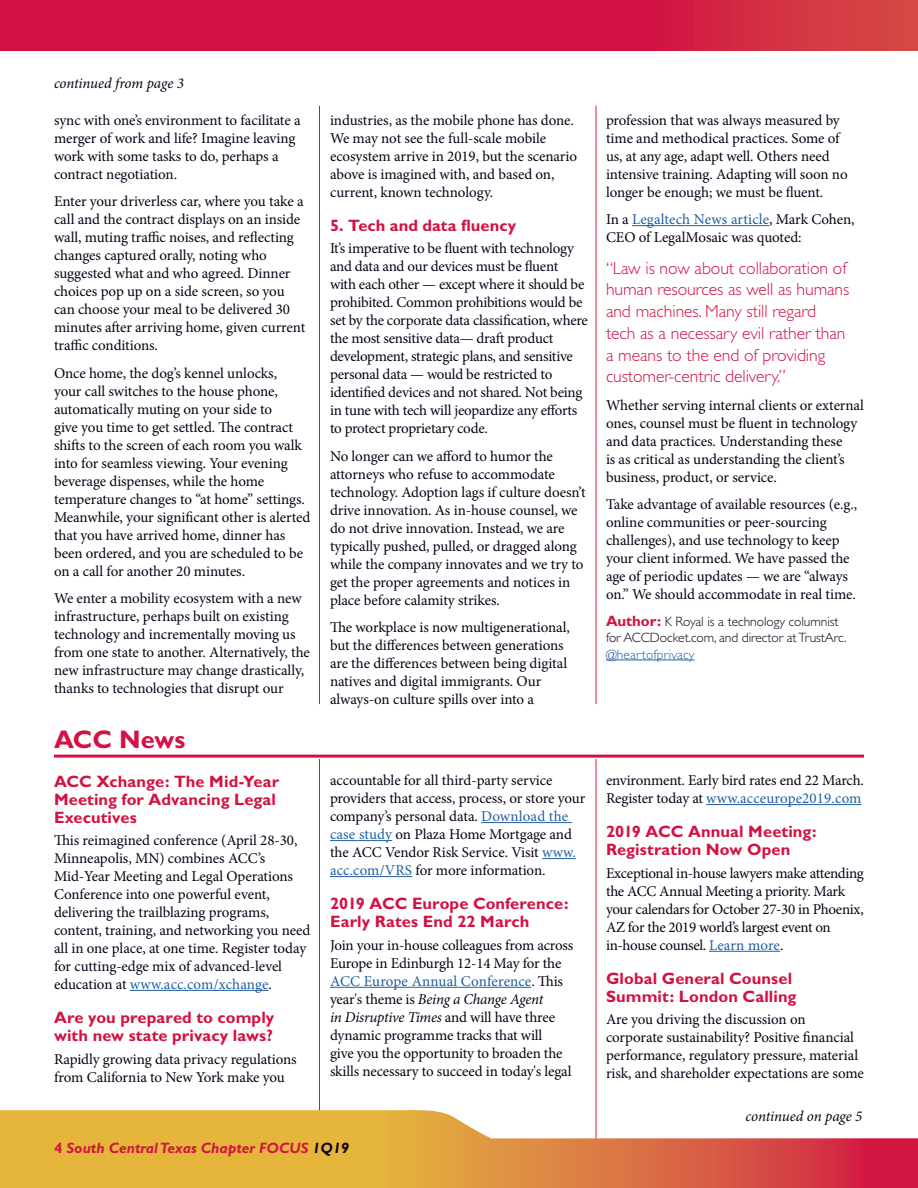
<style>
.page{position:relative;width:918px;height:1188px;background:#fff}
.page>*{position:absolute;margin:0;border:0;box-sizing:border-box;transform-origin:0 0}
.Headline_with_rule{font:700 25.5px "Gill Sans";color:#d21242}
.body_text{font:300 17.7px/21.8px "Gill Sans";letter-spacing:-.005em;color:#d21242}
.Subhead{font:700 16.5px/18px "Gill Sans";letter-spacing:.005em;color:#d21242}
.body_text-2{font:15px/18px "Minion Pro";letter-spacing:-.01em;color:#0d0116}
.t1{font:italic 700 15px "Gill Sans";color:#d21242}
.Continued_line{font:italic 15px "Minion Pro";letter-spacing:-.01em;color:#0d0116}
.body_type{font:300 13.5px/16.5px "Gill Sans";letter-spacing:-.005em;color:#0d0116}
.s1{color:#215e9f}
.s2{font-style:italic}
.s3{font-style:normal}
.s4{color:#0d0116}
.s5{font-weight:700;font-size:15px;color:#d21242}
</style>
<div class="page">
<svg style="left:0;top:0;width:918px;height:50px;background:#d21b42"></svg>
<svg style="left:0;top:1108px;width:918px;height:80px"></svg>
<hr style="left:54px;top:755px;width:810px;height:3px;background:#d21242">
<hr style="left:130px;top:990px;width:139px;height:1px;background:#215e9f">
<hr style="left:481px;top:822px;width:91px;height:1px;background:#215e9f">
<hr style="left:330px;top:840px;width:62px;height:1px;background:#215e9f">
<hr style="left:542px;top:858px;width:34px;height:1px;background:#215e9f">
<hr style="left:330px;top:876px;width:82px;height:1px;background:#215e9f">
<hr style="left:330px;top:987px;width:201px;height:1px;background:#215e9f">
<hr style="left:706px;top:804px;width:156px;height:1px;background:#215e9f">
<hr style="left:709px;top:951px;width:71px;height:1px;background:#215e9f">
<hr style="left:632px;top:225px;width:137px;height:1px;background:#215e9f">
<hr style="left:606px;top:660px;width:89px;height:1px;background:#215e9f">
<p class="Continued_line" style="left:54px;top:73px;width:131px">continued from page 3</p>
<p class="body_text-2" style="left:54px;top:111px;width:248px">sync with one’s environment to facilitate a merger of work and life? Imagine leaving work with some tasks to do, perhaps a contract negotiation.</p>
<p class="body_text-2" style="left:54px;top:192px;width:253px">Enter your driverless car, where you take a call and the contract displays on an inside wall, muting traffic noises, and reflecting changes captured orally, noting who suggested what and who agreed. Dinner choices pop up on a side screen, so you can choose your meal to be delivered 30 minutes after arriving home, given current traffic conditions.</p>
<p class="body_text-2" style="left:54px;top:364px;width:258px">Once home, the dog’s kennel unlocks,<br>your call switches to the house phone, automatically muting on your side to<br>give you time to get settled. The contract shifts to the screen of each room you walk into for seamless viewing. Your evening beverage dispenses, while the home temperature changes to “at home” settings.<br>Meanwhile, your significant other is alerted that you have arrived home, dinner has been ordered, and you are scheduled to be on a call for another 20 minutes.</p>
<p class="body_text-2" style="left:54px;top:590px;width:257px">We enter a mobility ecosystem with a new infrastructure, perhaps built on existing technology and incrementally moving us from one state to another. Alternatively, the new infrastructure may change drastically, thanks to technologies that disrupt our</p>
<p class="Headline_with_rule" style="left:54px;top:724px;width:133px">ACC News</p>
<p class="Subhead" style="left:54px;top:772px;width:227px">ACC Xchange: The Mid-Year<br>Meeting for Advancing Legal<br>Executives</p>
<p class="body_text-2" style="left:54px;top:831px;width:258px">This reimagined conference (April 28-30, Minneapolis, MN) combines ACC’s Mid-Year Meeting and Legal Operations Conference into one powerful event, delivering the trailblazing programs, content, training, and networking you need all in one place, at one time. Register today for cutting-edge mix of advanced-level education at <span class="s1">www.acc.com/xchange</span>.</p>
<p class="Subhead" style="left:54px;top:1009px;width:222px">Are you prepared to comply with new state privacy laws?</p>
<p class="body_text-2" style="left:54px;top:1050px;width:244px">Rapidly growing data privacy regulations from California to New York make you</p>
<p class="body_text-2" style="left:330px;top:111px;width:249px">industries, as the mobile phone has done.<br>We may not see the full-scale mobile ecosystem arrive in 2019, but the scenario above is imagined with, and based on, current, known technology.</p>
<p class="Subhead" style="left:330px;top:216px;width:188px">5. Tech and data fluency</p>
<p class="body_text-2" style="left:330px;top:239px;width:259px">It’s imperative to be fluent with technology and data and our devices must be fluent with each other — except where it should be prohibited. Common prohibitions would be set by the corporate data classification, where the most sensitive data— draft product development, strategic plans, and sensitive personal data — would be restricted to identified devices and not shared. Not being in tune with tech will jeopardize any efforts to protect proprietary code.</p>
<p class="body_text-2" style="left:330px;top:447px;width:257px">No longer can we afford to humor the attorneys who refuse to accommodate technology. Adoption lags if culture doesn’t drive innovation. As in-house counsel, we do not drive innovation. Instead, we are typically pushed, pulled, or dragged along while the company innovates and we try to get the proper agreements and notices in place before calamity strikes.</p>
<p class="body_text-2" style="left:330px;top:619px;width:241px">The workplace is now multigenerational, but the differences between generations are the differences between being digital natives and digital immigrants. Our always-on culture spills over into a</p>
<p class="body_text-2" style="left:330px;top:771px;width:257px">accountable for all third-party service providers that access, process, or store your company’s personal data. <span class="s1">Download the case study</span> on Plaza Home Mortgage and the ACC Vendor Risk Service. Visit <span class="s1">www. acc.com/VRS</span> for more information.</p>
<p class="Subhead" style="left:330px;top:895px;width:240px">2019 ACC Europe Conference:<br>Early Rates End 22 March</p>
<p class="body_text-2" style="left:330px;top:936px;width:245px">Join your in-house colleagues from across Europe in Edinburgh 12-14 May for the <span class="s1">ACC Europe Annual Conference</span>. This year's theme is <span class="s2">Being a Change Agent<br>in Disruptive Times</span> and will have three dynamic programme tracks that will<br>give you the opportunity to broaden the skills necessary to succeed in today's legal</p>
<p class="t1" style="left:54px;top:1139px;width:297px"><span class="s3">4</span> South Central Texas Chapter FOCUS <span class="s4">1Q19</span></p>
<p class="body_text-2" style="left:606px;top:111px;width:243px">profession that was always measured by time and methodical practices. Some of us, at any age, adapt well. Others need intensive training. Adapting will soon no longer be enough; we must be fluent.</p>
<p class="body_text-2" style="left:606px;top:210px;width:250px">In a <span class="s1">Legaltech News article</span>, Mark Cohen,<br>CEO of LegalMosaic was quoted:</p>
<p class="body_text" style="left:606px;top:257px;width:245px">“Law is now about collaboration of human resources as well as humans and machines. Many still regard tech as a necessary evil rather than a means to the end of providing customer-centric delivery.”</p>
<p class="body_text-2" style="left:606px;top:396px;width:260px">Whether serving internal clients or external ones, counsel must be fluent in technology and data practices. Understanding these<br>is as critical as understanding the client’s business, product, or service.</p>
<p class="body_text-2" style="left:606px;top:496px;width:253px">Take advantage of available resources (e.g., online communities or peer-sourcing challenges), and use technology to keep your client informed. We have passed the age of periodic updates — we are “always on.” We should accommodate in real time.</p>
<p class="body_type" style="left:606px;top:613px;width:242px"><span class="s5">Author:</span> K Royal is a technology columnist for ACCDocket.com, and director at TrustArc. <span class="s1">@heartofprivacy</span></p>
<p class="body_text-2" style="left:606px;top:771px;width:259px">environment. Early bird rates end 22 March.<br>Register today at <span class="s1">www.acceurope2019.com</span></p>
<p class="Subhead" style="left:606px;top:823px;width:212px">2019 ACC Annual Meeting:<br>Registration Now Open</p>
<p class="body_text-2" style="left:606px;top:864px;width:259px">Exceptional in-house lawyers make attending the ACC Annual Meeting a priority. Mark your calendars for October 27-30 in Phoenix, AZ for the 2019 world’s largest event on in-house counsel. <span class="s1">Learn more</span>.</p>
<p class="Subhead" style="left:606px;top:970px;width:192px">Global General Counsel<br>Summit: London Calling</p>
<p class="body_text-2" style="left:606px;top:1011px;width:259px">Are you driving the discussion on corporate sustainability? Positive financial performance, regulatory pressure, material risk, and shareholder expectations are some</p>
<p class="Continued_line" style="left:746px;top:1105px;width:118px">continued on page 5</p>
</div>
